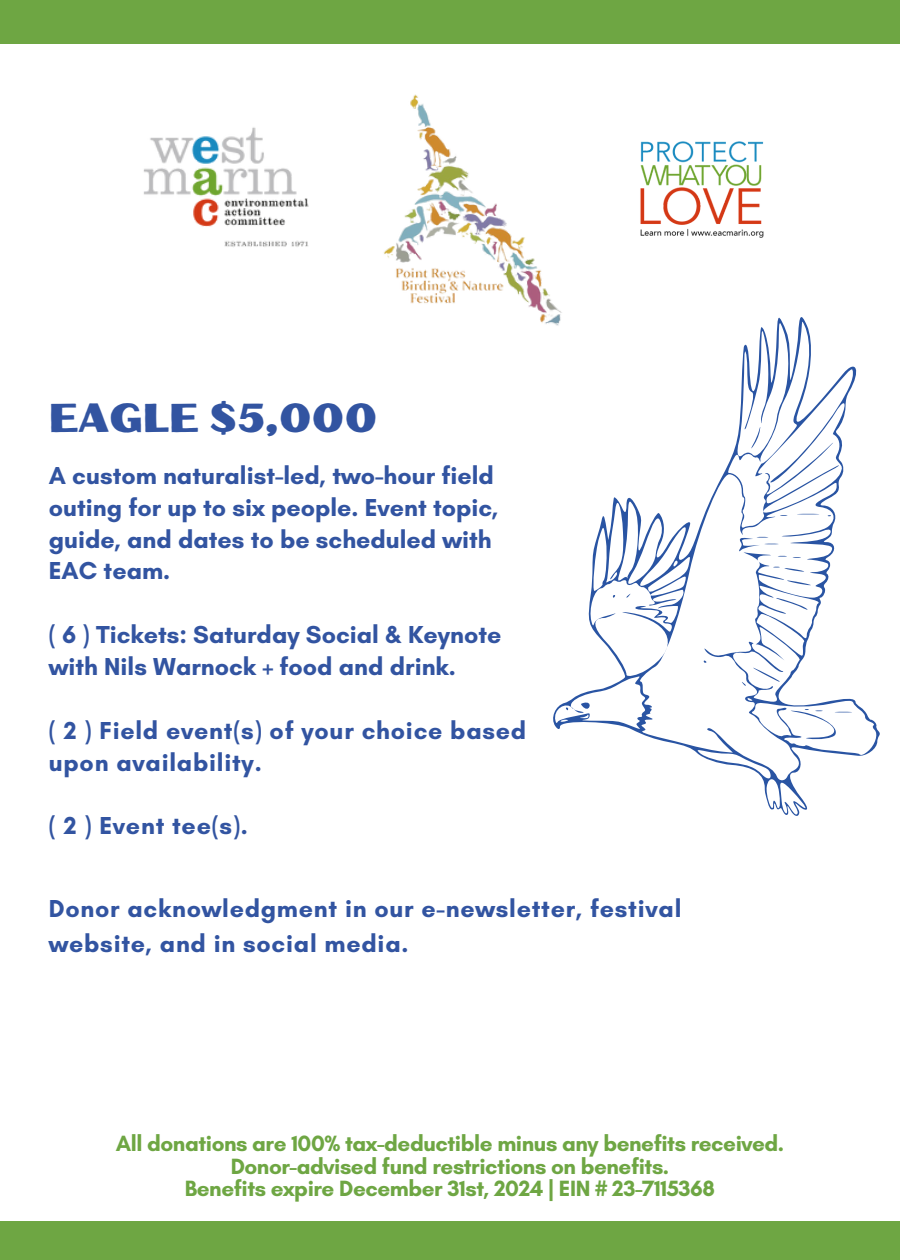
<style>
.page{position:relative;width:900px;height:1260px;background:#fff}
.page>*{position:absolute;margin:0;border:0;box-sizing:border-box;transform-origin:0 0}
.t1{font:40.5px "Oilvare Base";letter-spacing:-.02em;color:#3254a1}
.t2{font:700 25px/32px "Glacial Indifference";color:#3254a1}
.t3{font:700 25px/35px "Glacial Indifference";letter-spacing:.03em;color:#3254a1}
.t4{font:700 22.5px "Glacial Indifference";letter-spacing:-.02em;color:#6ea643}
</style>
<div class="page">
<div style="left:0;top:1221px;width:900px;height:39px;background:#6ea643"></div>
<svg style="left:553px;top:317px;width:327px;height:499px"></svg>
<div style="left:0;top:0;width:900px;height:44px;background:#6ea643"></div>
<img style="left:383px;top:94px;width:185px;height:236px">
<img style="left:640px;top:141px;width:124px;height:97px">
<img style="left:143px;top:127px;width:166px;height:120px">
<p class="t1" style="left:49px;top:392px;width:330px">EAGLE $5,000</p>
<p class="t2" style="left:49px;top:459px;width:451px">A custom naturalist-led, two-hour field outing for up to six people. Event topic, guide, and dates to be scheduled with</p>
<p class="t2" style="left:49px;top:555px;width:123px">EAC team.</p>
<p class="t2" style="left:49px;top:618px;width:454px">( 6 ) Tickets: Saturday Social &amp; Keynote</p>
<p class="t2" style="left:49px;top:650px;width:408px">with Nils Warnock + food and drink.</p>
<p class="t3" style="left:49px;top:714px;width:479px;line-height:32px">( 2 ) Field event(s) of your choice based upon availability.</p>
<p class="t3" style="left:49px;top:808px;width:201px">( 2 ) Event tee(s).</p>
<h1 class="t3" style="left:49px;top:891px;width:634px">Donor acknowledgment in our e-newsletter, festival website, and in social media.</h1>
<p class="t4" style="left:116px;top:1130px;width:670px">All donations are 100% tax-deductible minus any benefits received.</p>
<p class="t4" style="left:231px;top:1152px;width:440px">Donor-advised fund restrictions on benefits.</p>
<p class="t4" style="left:185px;top:1175px;width:532px">Benefits expire December 31st, 2024 | EIN # 23-7115368</p>
</div>
